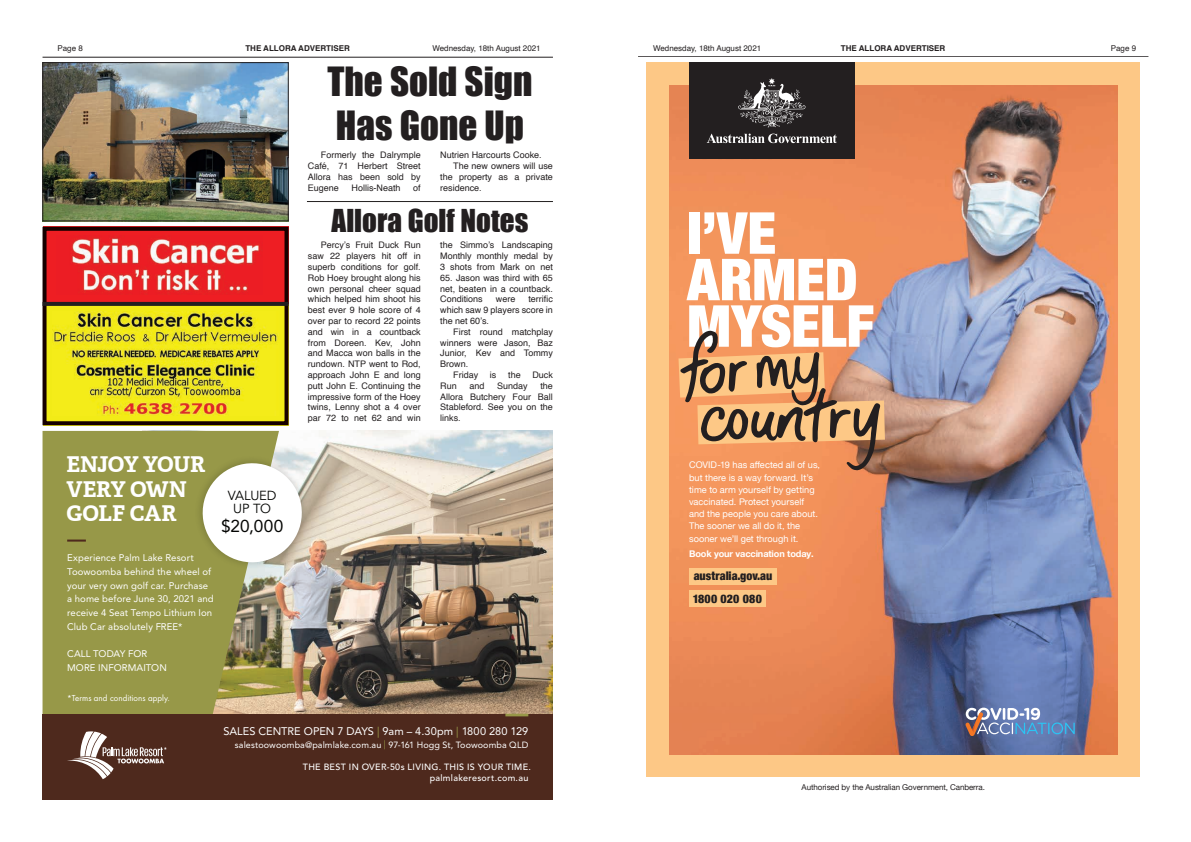
<style>
.page{position:relative;width:1191px;height:842px;background:#fff}
.page>*{position:absolute;margin:0;border:0;box-sizing:border-box;transform-origin:0 0}
.t1{font:37px/44.4px "Impact";color:#231f20}
.t2{font:29px "Impact";color:#231f20}
.t3{font:700 21.9px/24.6px "Adelle Basic";letter-spacing:-.01em;color:#fff}
.t4{font:17.1px "Avenir LT Std";color:#040503}
.t5{font:13.1px/13.1px "Avenir LT Std";letter-spacing:-.015em;color:#040503;text-align:center}
.t6{font:900 condensed 11.9px/22.6px "Helvetica Neue";letter-spacing:.005em;color:#231f20}
.t7{font:11px "Avenir LT Std";color:#fff}
.t8{font:9.6px/13.7px "Avenir LT Std";letter-spacing:.01em;color:#fff}
.t9{font:9.2px/12.2px "Helvetica Neue";letter-spacing:.005em;color:#fff}
.t10{font:700 9.2px "Helvetica Neue";letter-spacing:-.01em;color:#fff}
.t11{font:9px/10.8px "Helvetica";color:#231f20;text-align:justify}
.t12{font:500 9px/10.6px "Avenir LT Std";letter-spacing:.03em;color:#fff;text-align:right}
.t13{font:9px "Avenir LT Std";letter-spacing:.01em;color:#fff}
.t14{font:8px "Helvetica";color:#231f20}
.t15{font:8px "Helvetica Neue";letter-spacing:-.01em;color:#231f20}
.t16{font:700 8px "Helvetica";color:#231f20}
.t17{font:8px "Futura Std";letter-spacing:.01em;color:#fff}
.s1{color:#979848}
</style>
<div class="page">
<hr style="left:638px;top:56px;width:510px;height:1px;background:#231f20">
<div style="left:646px;top:62px;width:494px;height:715px;background:linear-gradient(to right,#fbc281,#f6c486)"></div>
<img style="left:669px;top:85px;width:448px;height:669px">
<svg style="left:678px;top:212px;width:207px;height:258px"></svg>
<div style="left:689px;top:568px;width:88px;height:17px;background:#fdc886"></div>
<div style="left:689px;top:590px;width:76px;height:17px;background:#fdc886"></div>
<div style="left:689px;top:62px;width:165px;height:97px;background:#231f20"></div>
<svg style="left:706px;top:134px;width:131px;height:9px"></svg>
<svg style="left:738px;top:78px;width:67px;height:49px"></svg>
<svg style="left:965px;top:708px;width:109px;height:28px;background:#7c90b5"></svg>
<hr style="left:43px;top:57px;width:510px;height:1px;background:#231f20">
<img style="left:279px;top:431px;width:274px;height:283px">
<svg style="left:43px;top:431px;width:236px;height:283px;background:#97974b"></svg>
<div style="left:43px;top:714px;width:510px;height:85px;background:#4e291d"></div>
<svg style="left:67px;top:731px;width:100px;height:48px"></svg>
<hr style="left:505px;top:714px;width:23px;height:2px;background:#979848">
<hr style="left:67px;top:539px;width:19px;height:3px;background:#4e291d">
<svg style="left:185px;top:446px;width:134px;height:134px"></svg>
<div style="left:43px;top:227px;width:245px;height:77px;background:#ee1e23"></div>
<img style="left:71px;top:235px;width:191px;height:60px">
<div style="left:43px;top:304px;width:245px;height:121px;background:#f2eb17"></div>
<div style="left:43px;top:227px;width:245px;height:198px;border:4px solid #170000"></div>
<img style="left:53px;top:311px;width:226px;height:105px">
<svg style="left:43px;top:302px;width:245px;height:4px"></svg>
<img style="left:45px;top:64px;width:241px;height:155px">
<div style="left:43px;top:62px;width:245px;height:159px;border:1px solid #231f20"></div>
<hr style="left:307px;top:201px;width:246px;height:1px;background:#231f20">
<p class="t14" style="left:58px;top:42px;width:27px">Page 8</p>
<p class="t16" style="left:245px;top:42px;width:106px">THE ALLORA ADVERTISER</p>
<p class="t14" style="left:432px;top:42px;width:110px">Wednesday, 18th August 2021</p>
<h1 class="t1" style="left:327px;top:58px;width:206px">The Sold Sign<br>Has Gone Up</h1>
<p class="t11" style="left:308px;top:150px;width:114px;text-indent:13px">Formerly the Dalrymple Café, 71 Herbert Street Allora has been sold by Eugene</p>
<p class="t11" style="left:440px;top:150px;width:103px">Nutrien Harcourts Cooke.</p>
<p class="t11" style="left:453px;top:161px;width:101px">The new owners will use</p>
<p class="t11" style="left:440px;top:172px;width:114px">the property as a private</p>
<p class="t11" style="left:440px;top:183px;width:43px">residence.</p>
<p class="t11" style="left:351px;top:183px;width:51px">Hollis-Neath</p>
<p class="t11" style="left:413px;top:183px;width:9px">of</p>
<h2 class="t2" style="left:331px;top:198px;width:198px">Allora Golf Notes</h2>
<p class="t11" style="left:308px;top:240px;width:114px;text-indent:13px">Percy’s Fruit Duck Run saw 22 players hit off in superb conditions for golf.<br>Rob Hoey brought along his own personal cheer squad which helped him shoot his best ever 9 hole score of 4 over par to record 22 points and win in a countback from Doreen. Kev, John and Macca won balls in the rundown. NTP went to Rod, approach John E and long putt John E. Continuing the impressive form of the Hoey twins, Lenny shot a 4 over par 72 to net 62 and win</p>
<p class="t11" style="left:440px;top:240px;width:114px">the Simmo’s Landscaping Monthly monthly medal by 3 shots from Mark on net</p>
<p class="t11" style="left:440px;top:273px;width:114px">65. Jason was third with 65 net, beaten in a countback.<br>Conditions</p>
<p class="t11" style="left:440px;top:294px;width:114px;text-indent:88px">terrific which saw 9 players score in the net 60’s.</p>
<p class="t11" style="left:453px;top:327px;width:101px">First round matchplay</p>
<p class="t11" style="left:440px;top:337px;width:114px">winners were Jason, Baz</p>
<p class="t11" style="left:440px;top:348px;width:114px">Junior, Kev and Tommy</p>
<p class="t11" style="left:440px;top:359px;width:30px">Brown.</p>
<p class="t11" style="left:453px;top:370px;width:27px">Friday</p>
<p class="t11" style="left:490px;top:370px;width:8px">is</p>
<p class="t11" style="left:508px;top:370px;width:14px">the</p>
<p class="t11" style="left:532px;top:370px;width:22px">Duck</p>
<p class="t11" style="left:440px;top:381px;width:18px">Run</p>
<p class="t11" style="left:469px;top:381px;width:17px">and</p>
<p class="t11" style="left:497px;top:381px;width:32px">Sunday</p>
<p class="t11" style="left:496px;top:294px;width:21px">were</p>
<p class="t11" style="left:440px;top:381px;width:114px;text-indent:100px">the Allora Butchery Four Ball Stableford. See you on the links.</p>
<h3 class="t3" style="left:66px;top:452px;width:140px">ENJOY YOUR<br>VERY OWN<br>GOLF CAR</h3>
<p class="t8" style="left:67px;top:551px;width:148px">Experience Palm Lake Resort<br>Toowoomba behind the wheel of your very own golf car. Purchase a home before June 30, 2021 and receive 4 Seat Tempo Lithium Ion<br>Club Car absolutely FREE*</p>
<p class="t8" style="left:67px;top:647px;width:101px">CALL TODAY FOR<br>MORE INFORMAITON</p>
<h3 class="t5" style="left:228px;top:489px;width:50px">VALUED<br>UP TO</h3>
<h3 class="t4" style="left:221px;top:516px;width:63px">$20,000</h3>
<p class="t17" style="left:67px;top:693px;width:104px">*Terms and conditions apply.</p>
<p class="t7" style="left:223px;top:725px;width:306px">SALES CENTRE OPEN 7 DAYS <span class="s1">|</span> 9am – 4.30pm <span class="s1">|</span> 1800 280 129</p>
<p class="t13" style="left:235px;top:739px;width:295px">salestoowoomba@palmlake.com.au <span class="s1">|</span> 97-161 Hogg St, Toowoomba QLD</p>
<p class="t12" style="left:303px;top:762px;width:229px">THE BEST IN OVER-50s LIVING. THIS IS YOUR TIME. palmlakeresort.com.au</p>
<p class="t14" style="left:653px;top:42px;width:110px">Wednesday, 18th August 2021</p>
<p class="t16" style="left:841px;top:42px;width:106px">THE ALLORA ADVERTISER</p>
<p class="t14" style="left:1110px;top:42px;width:27px">Page 9</p>
<p class="t9" style="left:689px;top:460px;width:133px">COVID-19 has affected all of us, but there is a way forward. It’s time to arm yourself by getting vaccinated. Protect yourself and the people you care about.<br>The sooner we all do it, the sooner we’ll get through it.</p>
<p class="t10" style="left:689px;top:547px;width:126px">Book your vaccination today.</p>
<h3 class="t6" style="left:693px;top:564px;width:81px">australia.gov.au<br>1800 020 080</h3>
<p class="t15" style="left:801px;top:782px;width:185px">Authorised by the Australian Government, Canberra.</p>
</div>
